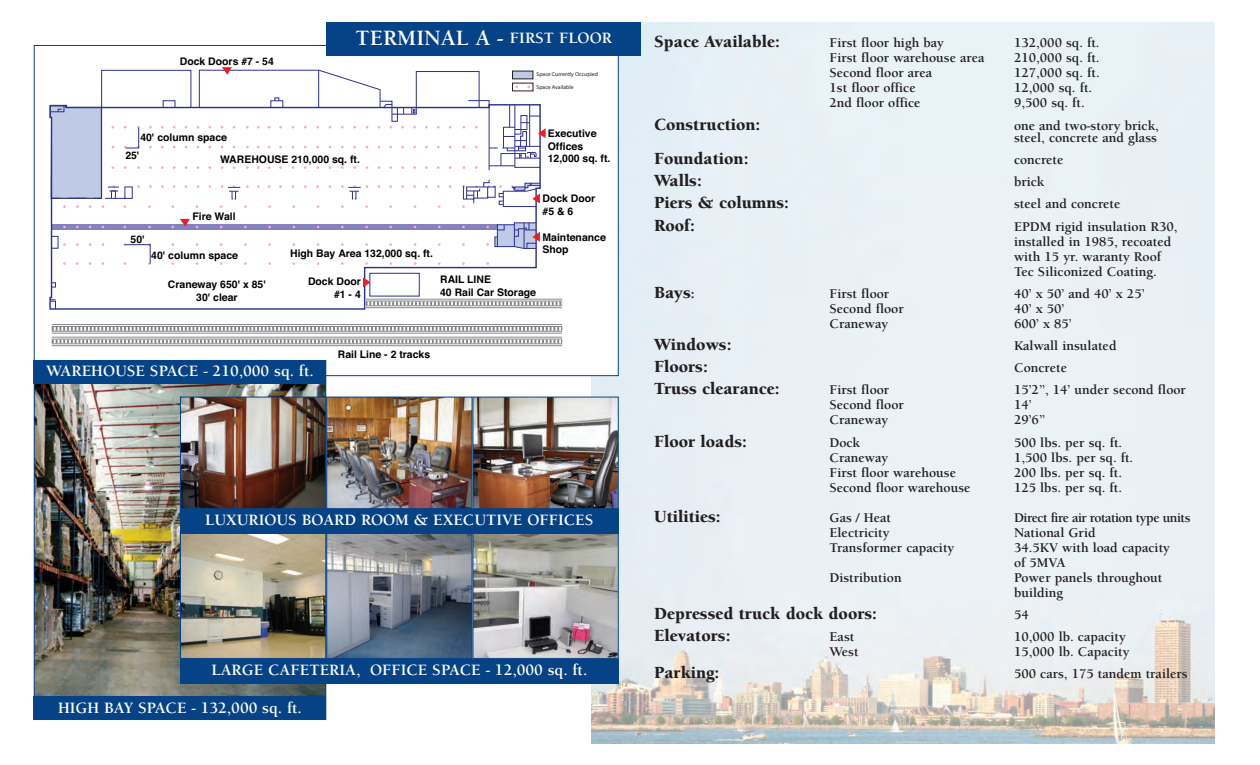
<style>
.page{position:relative;width:1260px;height:765px;background:#fff}
.page>*{position:absolute;margin:0;border:0;box-sizing:border-box;transform-origin:0 0}
.t1{font:700 22.5px "Berkeley";color:#fff}
.t2{font:900 17.5px "Berkeley";color:#231f20}
.t3{font:700 16.25px "Berkeley";color:#fff}
.t4{font:700 13.75px/15px "Berkeley";color:#231f20}
.t5{font:700 13.75px "Berkeley";letter-spacing:-.04em;color:#231f20}
.t6{font:700 10.5px/12.5px "Helvetica";color:#000}
.t7{font:5.75px "Myriad";color:#231f20}
.s1{font-size:16.25px}
.s2{font-size:13.75px}
</style>
<div class="page">
<img style="left:592px;top:23px;width:623px;height:720px">
<div style="left:35px;top:46px;width:583px;height:329px;background:#fff"></div>
<svg style="left:49px;top:103px;width:493px;height:207px"></svg>
<svg style="left:50px;top:300px;width:6px;height:9px"></svg>
<svg style="left:51px;top:283px;width:5px;height:4px"></svg>
<div style="left:51px;top:236px;width:7px;height:12px;border:1px solid #2e3092"></div>
<svg style="left:123px;top:243px;width:28px;height:22px"></svg>
<svg style="left:50px;top:70px;width:141px;height:129px"></svg>
<div style="left:370px;top:273px;width:50px;height:23px;border:1px solid #2e3092"></div>
<svg style="left:221px;top:185px;width:19px;height:14px"></svg>
<svg style="left:341px;top:185px;width:27px;height:14px"></svg>
<svg style="left:52px;top:324px;width:510px;height:10px"></svg>
<svg style="left:52px;top:325px;width:510px;height:8px"></svg>
<svg style="left:52px;top:326px;width:510px;height:6px"></svg>
<svg style="left:52px;top:327px;width:510px;height:4px"></svg>
<div style="left:52px;top:337px;width:510px;height:9px;background:#a5a7a9"></div>
<div style="left:52px;top:338px;width:510px;height:7px;background:#d2d3d4"></div>
<svg style="left:52px;top:339px;width:510px;height:5px"></svg>
<svg style="left:52px;top:340px;width:510px;height:3px;background:#bebfc1"></svg>
<div style="left:366px;top:299px;width:196px;height:9px;background:#a5a7a9"></div>
<div style="left:366px;top:300px;width:196px;height:7px;background:#d2d3d4"></div>
<svg style="left:366px;top:301px;width:196px;height:5px"></svg>
<svg style="left:366px;top:302px;width:196px;height:3px"></svg>
<svg style="left:462px;top:179px;width:79px;height:29px"></svg>
<svg style="left:363px;top:278px;width:8px;height:10px"></svg>
<svg style="left:199px;top:67px;width:179px;height:41px"></svg>
<svg style="left:180px;top:219px;width:10px;height:8px"></svg>
<svg style="left:495px;top:222px;width:45px;height:27px"></svg>
<svg style="left:378px;top:71px;width:168px;height:100px"></svg>
<div style="left:513px;top:71px;width:20px;height:8px;background:#bfcae6"></div>
<img style="left:36px;top:383px;width:288px;height:314px">
<img style="left:328px;top:534px;width:289px;height:123px">
<div style="left:326px;top:532px;width:146px;height:127px;border:1px solid #054286"></div>
<div style="left:472px;top:532px;width:147px;height:127px;border:1px solid #054286"></div>
<img style="left:182px;top:534px;width:142px;height:123px">
<div style="left:180px;top:532px;width:146px;height:127px;border:1px solid #054286"></div>
<img style="left:328px;top:399px;width:289px;height:108px">
<div style="left:472px;top:397px;width:147px;height:112px;border:1px solid #054286"></div>
<img style="left:182px;top:399px;width:142px;height:108px">
<div style="left:180px;top:397px;width:146px;height:112px;border:1px solid #054286"></div>
<div style="left:180px;top:509px;width:439px;height:25px;background:#054286"></div>
<div style="left:180px;top:659px;width:439px;height:25px;background:#054286"></div>
<div style="left:34px;top:360px;width:292px;height:23px;background:#054286"></div>
<div style="left:34px;top:697px;width:292px;height:23px;background:#054286"></div>
<div style="left:326px;top:397px;width:146px;height:112px;border:1px solid #054286"></div>
<div style="left:326px;top:22px;width:315px;height:34px;background:#054286"></div>
<p class="t6" style="left:180px;top:55px;width:96px">Dock Doors #7 - 54</p>
<h1 class="t1" style="left:356px;top:29px;width:258px">TERMINAL A - <span class="s1">FIRST FLOOR</span></h1>
<p class="t7" style="left:537px;top:72px;width:63px">Space Currently Occupied</p>
<p class="t7" style="left:537px;top:84px;width:38px">Space Available</p>
<p class="t6" style="left:140px;top:131px;width:88px">40' column space</p>
<p class="t6" style="left:125px;top:149px;width:16px">25'</p>
<p class="t6" style="left:131px;top:233px;width:16px">50'</p>
<p class="t6" style="left:220px;top:153px;width:141px">WAREHOUSE 210,000 sq. ft.</p>
<p class="t6" style="left:193px;top:211px;width:45px">Fire Wall</p>
<p class="t6" style="left:151px;top:249px;width:88px">40' column space</p>
<p class="t6" style="left:168px;top:278px;width:99px;text-align:center">Craneway 650' x 85'<br>30' clear</p>
<p class="t6" style="left:290px;top:247px;width:144px">High Bay Area 132,000 sq. ft.</p>
<p class="t6" style="left:308px;top:276px;width:54px;text-align:right">Dock Door #1 - 4</p>
<p class="t6" style="left:548px;top:127px;width:64px">Executive<br>Offices<br>12,000 sq. ft.</p>
<p class="t6" style="left:543px;top:192px;width:54px">Dock Door #5 &amp; 6</p>
<p class="t6" style="left:543px;top:231px;width:65px">Maintenance<br>Shop</p>
<p class="t6" style="left:440px;top:273px;width:97px">RAIL LINE<br>40 Rail Car Storage</p>
<p class="t3" style="left:46px;top:365px;width:269px">WAREHOUSE SPACE - 210,000 sq. ft.</p>
<p class="t6" style="left:338px;top:348px;width:94px">Rail Line - 2 tracks</p>
<p class="t3" style="left:205px;top:514px;width:390px">LUXURIOUS BOARD ROOM &amp; EXECUTIVE OFFICES</p>
<p class="t3" style="left:211px;top:664px;width:378px">LARGE CAFETERIA, OFFICE SPACE - 12,000 sq. ft.</p>
<p class="t3" style="left:58px;top:702px;width:245px">HIGH BAY SPACE - 132,000 sq. ft.</p>
<p class="t2" style="left:654px;top:35px;width:127px">Space Available:</p>
<p class="t4" style="left:829px;top:37px;width:116px">First floor high bay</p>
<p class="t4" style="left:1014px;top:37px;width:87px">132,000 sq. ft.</p>
<p class="t4" style="left:829px;top:52px;width:156px">First floor warehouse area</p>
<p class="t4" style="left:1014px;top:52px;width:87px">210,000 sq. ft.</p>
<p class="t4" style="left:830px;top:67px;width:104px">Second floor area</p>
<p class="t4" style="left:1014px;top:67px;width:87px">127,000 sq. ft.</p>
<p class="t4" style="left:830px;top:82px;width:88px">1st floor office</p>
<p class="t4" style="left:1014px;top:82px;width:80px">12,000 sq. ft.</p>
<p class="t4" style="left:830px;top:97px;width:93px">2nd floor office</p>
<p class="t4" style="left:1014px;top:97px;width:72px">9,500 sq. ft.</p>
<p class="t2" style="left:654px;top:117px;width:108px">Construction:</p>
<p class="t4" style="left:1014px;top:120px;width:146px;line-height:12.2px">one and two-story brick, steel, concrete and glass</p>
<p class="t2" style="left:654px;top:152px;width:96px">Foundation:</p>
<p class="t4" style="left:1014px;top:153px;width:51px">concrete</p>
<p class="t2" style="left:654px;top:174px;width:49px">Walls:</p>
<p class="t4" style="left:1014px;top:175px;width:32px">brick</p>
<p class="t2" style="left:654px;top:196px;width:137px">Piers &amp; columns:</p>
<p class="t4" style="left:1014px;top:198px;width:108px">steel and concrete</p>
<p class="t2" style="left:654px;top:218px;width:42px">Roof:</p>
<p class="t4" style="left:1014px;top:220px;width:165px">EPDM rigid insulation R30, installed in 1985, recoated with 15 yr. waranty Roof<br>Tec Siliconized Coating.</p>
<p class="t2" style="left:654px;top:285px;width:42px">Bays<span class="s2">:</span></p>
<p class="t4" style="left:829px;top:287px;width:61px">First floor</p>
<p class="t4" style="left:1014px;top:287px;width:132px">40’ x 50’ and 40’ x 25’</p>
<p class="t4" style="left:829px;top:302px;width:76px">Second floor</p>
<p class="t4" style="left:1014px;top:302px;width:52px">40’ x 50’</p>
<p class="t4" style="left:829px;top:317px;width:60px">Craneway</p>
<p class="t4" style="left:1014px;top:317px;width:59px">600’ x 85’</p>
<p class="t2" style="left:654px;top:338px;width:79px">Windows:</p>
<p class="t4" style="left:1014px;top:339px;width:104px">Kalwall insulated</p>
<p class="t2" style="left:654px;top:360px;width:55px">Floors:</p>
<p class="t4" style="left:1014px;top:361px;width:55px">Concrete</p>
<p class="t2" style="left:654px;top:382px;width:127px">Truss clearance:</p>
<p class="t4" style="left:829px;top:384px;width:61px">First floor</p>
<p class="t4" style="left:1014px;top:384px;width:173px">15’2”, 14’ under second floor</p>
<p class="t4" style="left:829px;top:399px;width:76px">Second floor</p>
<p class="t4" style="left:1014px;top:399px;width:19px">14’</p>
<p class="t4" style="left:830px;top:414px;width:60px">Craneway</p>
<p class="t4" style="left:1014px;top:414px;width:33px">29’6”</p>
<p class="t2" style="left:654px;top:434px;width:95px">Floor loads:</p>
<p class="t4" style="left:829px;top:436px;width:32px">Dock</p>
<p class="t4" style="left:1014px;top:436px;width:110px">500 lbs. per sq. ft.</p>
<p class="t4" style="left:829px;top:451px;width:60px">Craneway</p>
<p class="t4" style="left:1014px;top:451px;width:121px">1,500 lbs. per sq. ft.</p>
<p class="t4" style="left:829px;top:466px;width:128px">First floor warehouse</p>
<p class="t4" style="left:1014px;top:466px;width:110px">200 lbs. per sq. ft.</p>
<p class="t4" style="left:829px;top:481px;width:143px">Second floor warehouse</p>
<p class="t4" style="left:1014px;top:481px;width:110px">125 lbs. per sq. ft.</p>
<p class="t2" style="left:654px;top:509px;width:68px">Utilities:</p>
<p class="t4" style="left:829px;top:511px;width:63px">Gas / Heat</p>
<p class="t5" style="left:1014px;top:512px;width:178px">Direct fire air rotation type units</p>
<p class="t4" style="left:829px;top:526px;width:62px">Electricity</p>
<p class="t4" style="left:1014px;top:526px;width:83px">National Grid</p>
<p class="t4" style="left:829px;top:541px;width:127px">Transformer capacity</p>
<p class="t4" style="left:1014px;top:541px;width:158px">34.5KV with load capacity of 5MVA</p>
<p class="t4" style="left:829px;top:571px;width:74px">Distribution</p>
<p class="t4" style="left:1014px;top:571px;width:150px">Power panels throughout building</p>
<p class="t2" style="left:654px;top:606px;width:225px">Depressed truck dock doors:</p>
<p class="t4" style="left:1014px;top:608px;width:16px">54</p>
<p class="t2" style="left:654px;top:629px;width:78px">Elevators:</p>
<p class="t4" style="left:829px;top:630px;width:26px">East</p>
<p class="t4" style="left:1014px;top:630px;width:113px">10,000 lb. capacity</p>
<p class="t4" style="left:829px;top:645px;width:31px">West</p>
<p class="t4" style="left:1014px;top:645px;width:117px">15,000 lb. Capacity</p>
<p class="t2" style="left:654px;top:666px;width:67px">Parking:</p>
<p class="t4" style="left:1014px;top:667px;width:175px">500 cars, 175 tandem trailers</p>
</div>
